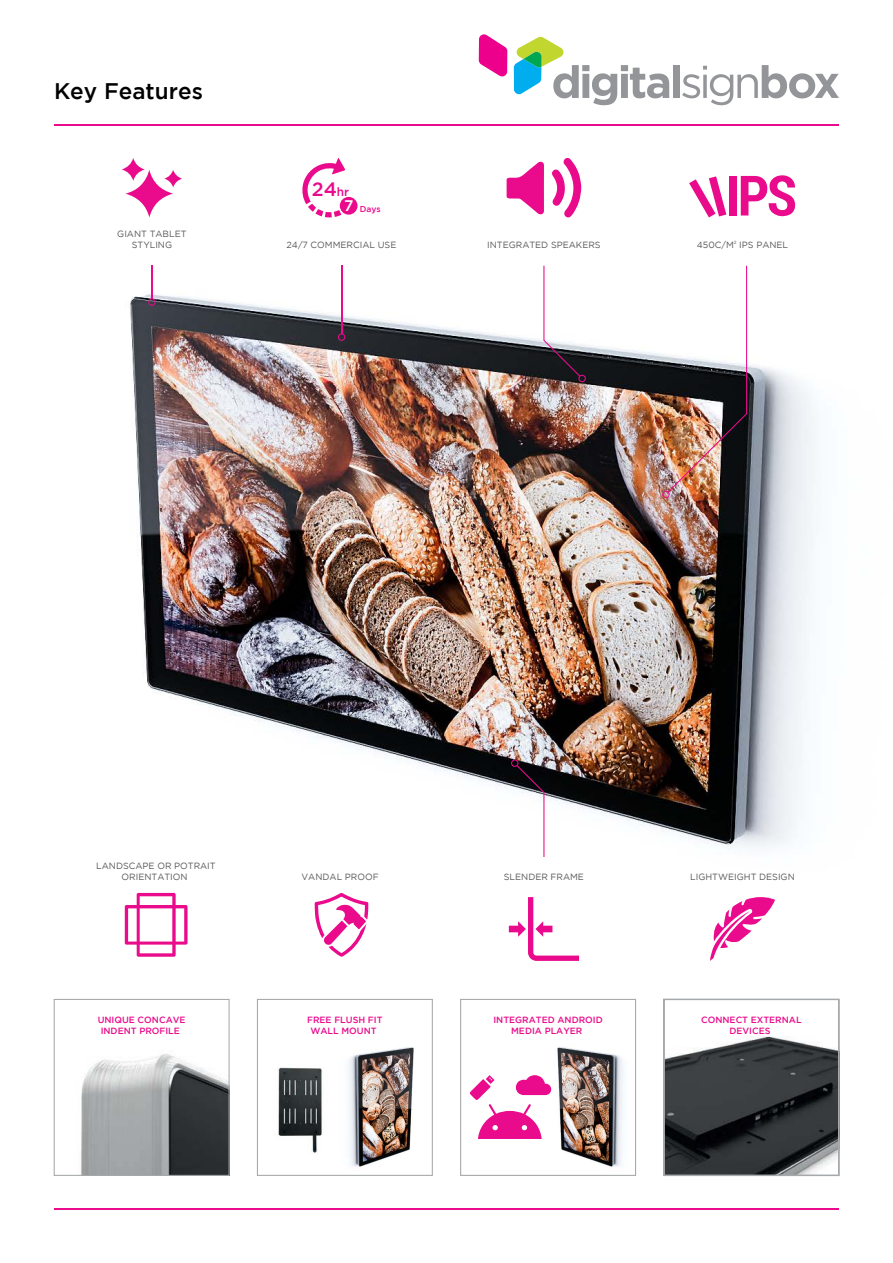
<style>
.page{position:relative;width:893px;height:1263px;background:#fff}
.page>*{position:absolute;margin:0;border:0;box-sizing:border-box;transform-origin:0 0}
.t1{font:500 22.5px "Gotham";color:#000}
.t2{font:500 19.35px "Gotham";color:#ea0a8c}
.t3{font:9px/10.8px "Gotham";color:#58595b;text-align:center}
.t4{font:500 9px/10.8px "Gotham";color:#ea0a8c;text-align:center}
.t5{font:500 8.55px "Gotham";color:#ea0a8c}
.t6{font:4.5px "Gotham";color:#58595b}
.s1{font-size:11.85px}
.s2{font-size:15.3px;color:#fff}
</style>
<div class="page">
<svg style="left:741px;top:175px;width:54px;height:42px"></svg>
<div style="left:729px;top:176px;width:8px;height:39px;background:#ea0a8c"></div>
<svg style="left:689px;top:176px;width:37px;height:41px"></svg>
<img style="left:130px;top:265px;width:688px;height:638px">
<hr style="left:54px;top:1208px;width:785px;height:1px;background:#ea0a8c">
<hr style="left:54px;top:124px;width:785px;height:1px;background:#ea0a8c">
<svg style="left:125px;top:893px;width:63px;height:64px"></svg>
<svg style="left:663px;top:998px;width:177px;height:178px"></svg>
<svg style="left:53px;top:999px;width:177px;height:177px"></svg>
<img style="left:257px;top:999px;width:176px;height:177px">
<svg style="left:315px;top:893px;width:53px;height:64px"></svg>
<svg style="left:479px;top:34px;width:28px;height:43px"></svg>
<svg style="left:514px;top:37px;width:155px;height:68px"></svg>
<div style="left:673px;top:65px;width:7px;height:33px;background:#939598"></div>
<svg style="left:682px;top:65px;width:157px;height:40px"></svg>
<svg style="left:515px;top:764px;width:30px;height:94px"></svg>
<img style="left:666px;top:265px;width:82px;height:229px">
<hr style="left:341px;top:266px;width:1px;height:68px;background:#ea0a8c">
<div style="left:338px;top:333px;width:7px;height:8px;border:1px solid #ea0a8c;border-radius:50%"></div>
<hr style="left:151px;top:266px;width:1px;height:33px;background:#ea0a8c">
<div style="left:148px;top:298px;width:8px;height:8px;border:1px solid #ea0a8c;border-radius:50%"></div>
<div style="left:662px;top:491px;width:8px;height:7px;border:1px solid #ea0a8c;border-radius:50%"></div>
<svg style="left:543px;top:265px;width:38px;height:113px"></svg>
<div style="left:578px;top:375px;width:8px;height:7px;border:1px solid #ea0a8c;border-radius:50%"></div>
<div style="left:511px;top:759px;width:7px;height:8px;border:1px solid #ea0a8c;border-radius:50%"></div>
<svg style="left:710px;top:897px;width:65px;height:64px"></svg>
<img style="left:272px;top:1056px;width:58px;height:105px">
<img style="left:460px;top:999px;width:176px;height:177px">
<svg style="left:302px;top:158px;width:43px;height:60px"></svg>
<div style="left:340px;top:197px;width:18px;height:18px;background:#ea0a8c;border-radius:50%"></div>
<svg style="left:125px;top:170px;width:48px;height:47px"></svg>
<svg style="left:122px;top:158px;width:23px;height:23px"></svg>
<svg style="left:164px;top:170px;width:18px;height:17px"></svg>
<svg style="left:507px;top:162px;width:37px;height:53px"></svg>
<svg style="left:552px;top:158px;width:29px;height:60px"></svg>
<svg style="left:509px;top:897px;width:70px;height:64px"></svg>
<h1 class="t1" style="left:54px;top:78px;width:150px">Key Features</h1>
<h2 class="t2" style="left:312px;top:178px;width:39px">24<span class="s1">hr</span></h2>
<p class="t5" style="left:344px;top:204px;width:38px"><span class="s2">7</span> Days</p>
<p class="t3" style="left:117px;top:229px;width:71px">GIANT TABLET<br>STYLING</p>
<p class="t3" style="left:287px;top:239px;width:111px">24/7 COMMERCIAL USE</p>
<p class="t3" style="left:487px;top:239px;width:115px">INTEGRATED SPEAKERS</p>
<p class="t3" style="left:697px;top:239px;width:93px">450C/M IPS PANEL</p>
<p class="t6" style="left:734px;top:240px;width:4px">2</p>
<p class="t3" style="left:96px;top:860px;width:121px">LANDSCAPE OR POTRAIT<br>ORIENTATION</p>
<p class="t3" style="left:302px;top:871px;width:79px">VANDAL PROOF</p>
<p class="t3" style="left:504px;top:871px;width:82px">SLENDER FRAME</p>
<p class="t3" style="left:690px;top:871px;width:106px">LIGHTWEIGHT DESIGN</p>
<p class="t4" style="left:98px;top:1014px;width:89px">UNIQUE CONCAVE<br>INDENT PROFILE</p>
<p class="t4" style="left:307px;top:1014px;width:77px">FREE FLUSH FIT<br>WALL MOUNT</p>
<p class="t4" style="left:493px;top:1014px;width:111px">INTEGRATED ANDROID<br>MEDIA PLAYER</p>
<p class="t4" style="left:701px;top:1014px;width:102px">CONNECT EXTERNAL<br>DEVICES</p>
</div>
